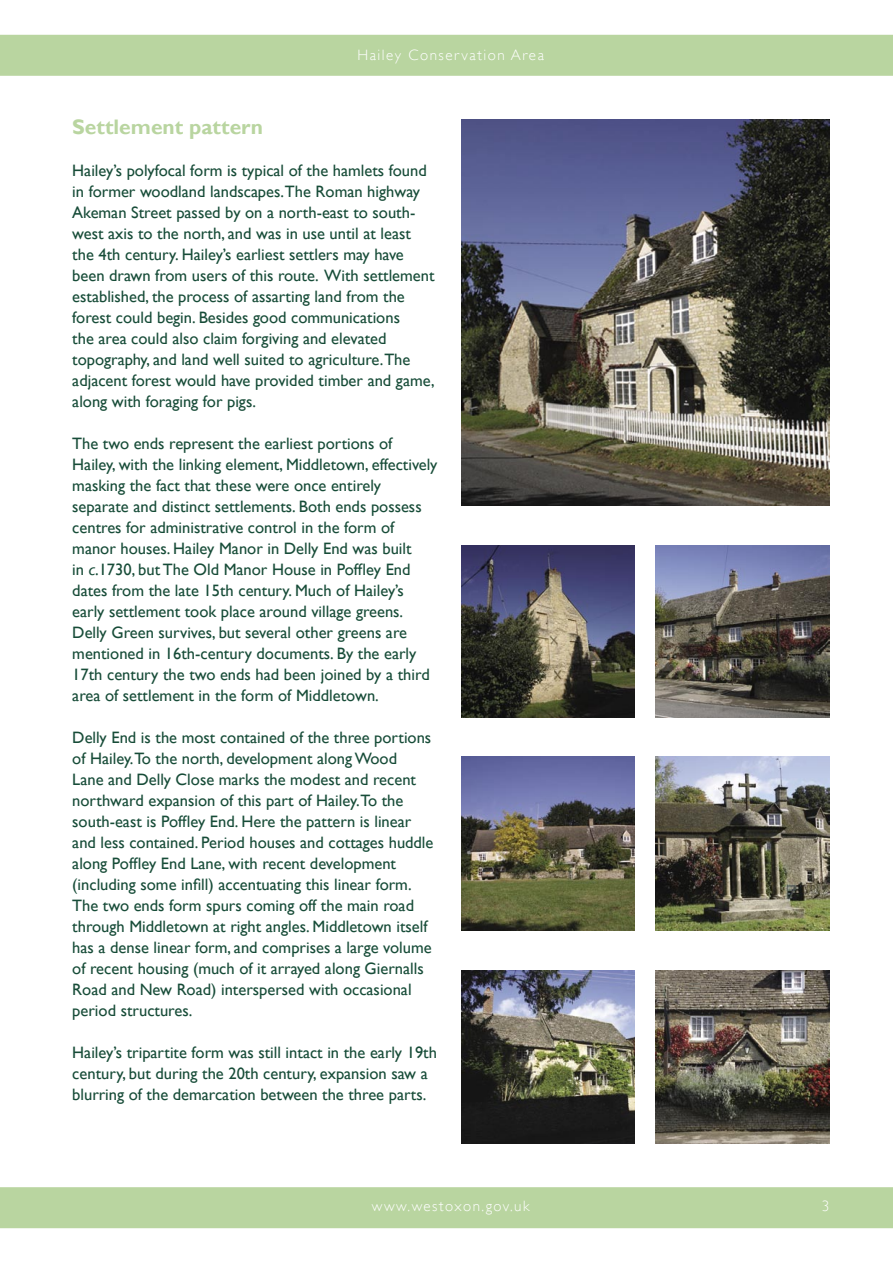
<style>
.page{position:relative;width:893px;height:1263px;background:#fff}
.page>*{position:absolute;margin:0;border:0;box-sizing:border-box;transform-origin:0 0}
.t1{font:700 21px "Gill Sans";color:#b9d5a0}
.t2{font:16.5px/21px "Gill Sans";color:#174c38}
.t3{font:300 15px "Gill Sans";letter-spacing:.1em;color:#fff}
.s1{font-style:italic}
</style>
<div class="page">
<div style="left:0;top:34px;width:893px;height:42px;background:#b9d5a0"></div>
<div style="left:0;top:1187px;width:893px;height:42px;background:#b9d5a0"></div>
<img style="left:461px;top:119px;width:368px;height:386px">
<img style="left:461px;top:757px;width:174px;height:173px">
<img style="left:656px;top:970px;width:173px;height:173px">
<img style="left:461px;top:970px;width:174px;height:173px">
<img style="left:656px;top:757px;width:173px;height:173px">
<img style="left:461px;top:545px;width:174px;height:173px">
<img style="left:656px;top:545px;width:173px;height:173px">
<p class="t3" style="left:357px;top:47px;width:188px">Hailey Conservation Area</p>
<p class="t1" style="left:72px;top:114px;width:192px">Settlement pattern</p>
<p class="t2" style="left:72px;top:159px;width:364px">Hailey’s polyfocal form is typical of the hamlets found in former woodland landscapes.The Roman highway Akeman Street passed by on a north-east to south&shy;west axis to the north, and was in use until at least the 4th century. Hailey’s earliest settlers may have been drawn from users of this route. With settlement established, the process of assarting land from the forest could begin. Besides good communications<br>the area could also claim forgiving and elevated topography, and land well suited to agriculture.The adjacent forest would have provided timber and game, along with foraging for pigs.</p>
<p class="t2" style="left:72px;top:432px;width:367px">The two ends represent the earliest portions of Hailey, with the linking element, Middletown, effectively masking the fact that these were once entirely separate and distinct settlements. Both ends possess centres for administrative control in the form of manor houses. Hailey Manor in Delly End was built<br>in <span class="s1">c</span>.1730, but The Old Manor House in Poffley End dates from the late 15th century. Much of Hailey’s early settlement took place around village greens.<br>Delly Green survives, but several other greens are mentioned in 16th-century documents. By the early 17th century the two ends had been joined by a third area of settlement in the form of Middletown.</p>
<p class="t2" style="left:72px;top:726px;width:363px">Delly End is the most contained of the three portions of Hailey.To the north, development along Wood<br>Lane and Delly Close marks the modest and recent northward expansion of this part of Hailey.To the south-east is Poffley End. Here the pattern is linear and less contained. Period houses and cottages huddle along Poffley End Lane, with recent development (including some infill) accentuating this linear form.<br>The two ends form spurs coming off the main road through Middletown at right angles. Middletown itself has a dense linear form, and comprises a large volume of recent housing (much of it arrayed along Giernalls Road and New Road) interspersed with occasional period structures.</p>
<p class="t2" style="left:72px;top:1041px;width:366px">Hailey’s tripartite form was still intact in the early 19th century, but during the 20th century, expansion saw a blurring of the demarcation between the three parts.</p>
<p class="t3" style="left:372px;top:1197px;width:159px">www.westoxon.gov.uk</p>
<p class="t3" style="left:822px;top:1197px;width:9px">3</p>
</div>
